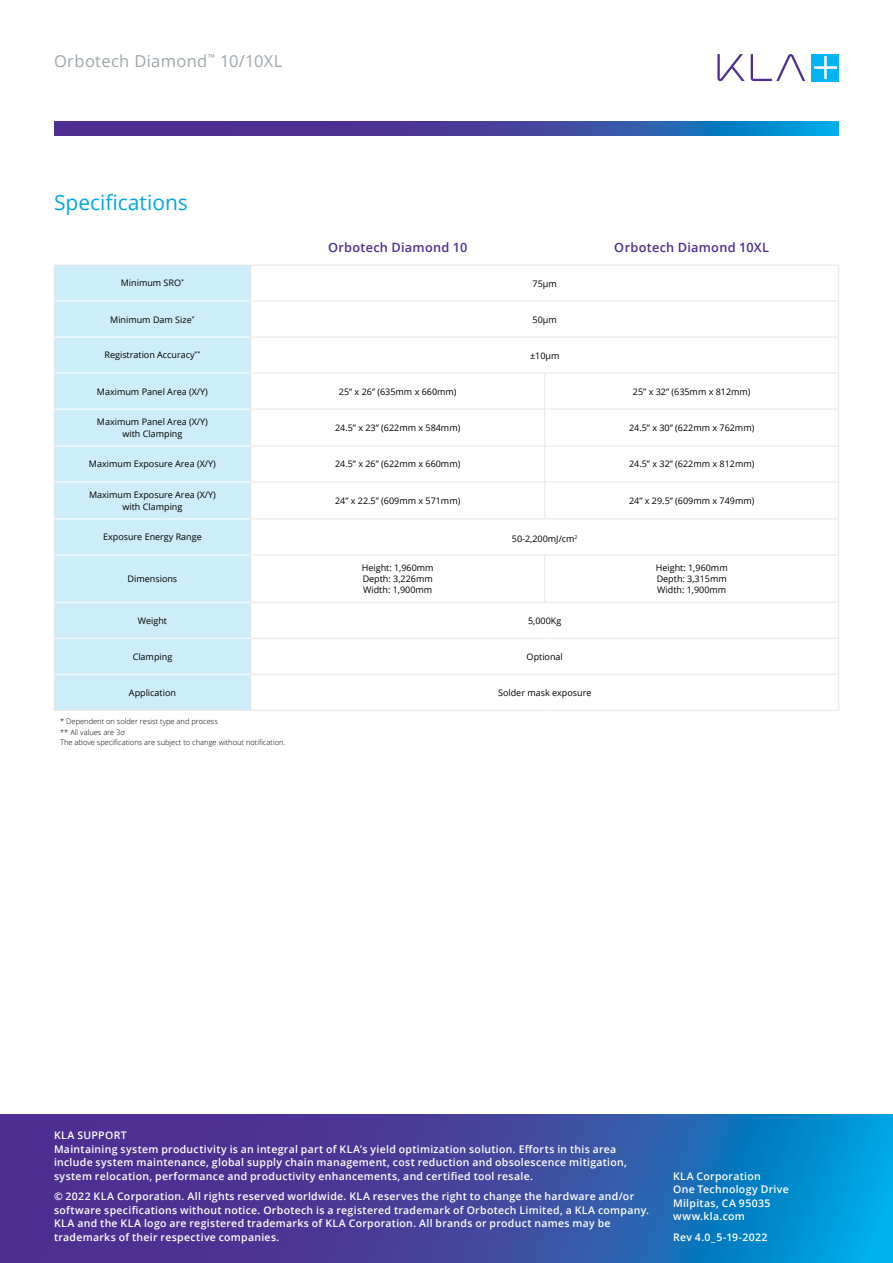
<style>
.page{position:relative;width:893px;height:1263px;background:#fff}
.page>*{position:absolute;margin:0;border:0;box-sizing:border-box;transform-origin:0 0}
.t1{font:21px "Open Sans";color:#00a7e1}
.t2{font:16.5px "Open Sans";letter-spacing:.02em;color:#9fa7ab}
.t3{font:600 12.75px "Open Sans";letter-spacing:.02em;color:#4e2f91}
.t4{font:600 10.5px/13.5px "Open Sans";letter-spacing:.03em;color:#fff}
.t5{font:9px/11.2px "Open Sans";color:#000;text-align:center}
.t6{font:300 7.5px/10.5px "Open Sans";color:#000}
</style>
<div class="page">
<svg style="left:0;top:1114px;width:893px;height:149px;background:#3651a6"></svg>
<svg style="left:751px;top:54px;width:54px;height:27px"></svg>
<svg style="left:717px;top:54px;width:28px;height:27px"></svg>
<div style="left:812px;top:54px;width:27px;height:27px;background:#00b5f1"></div>
<svg style="left:814px;top:56px;width:23px;height:23px"></svg>
<svg style="left:54px;top:122px;width:785px;height:13px;background:#3a4ba2"></svg>
<div style="left:55px;top:266px;width:195px;height:444px;background:#ccedf9"></div>
<hr style="left:54px;top:265px;width:197px;height:1px;background:#e6e7e8">
<hr style="left:54px;top:265px;width:1px;height:36px;background:#e6e7e8">
<hr style="left:251px;top:265px;width:294px;height:1px;background:#e6e7e8">
<hr style="left:250px;top:265px;width:1px;height:36px;background:#e6e7e8">
<hr style="left:545px;top:265px;width:294px;height:1px;background:#e6e7e8">
<hr style="left:838px;top:265px;width:1px;height:36px;background:#e6e7e8">
<hr style="left:54px;top:301px;width:1px;height:36px;background:#e6e7e8">
<hr style="left:250px;top:301px;width:295px;height:1px;background:#e6e7e8">
<hr style="left:250px;top:301px;width:1px;height:36px;background:#e6e7e8">
<hr style="left:545px;top:301px;width:294px;height:1px;background:#e6e7e8">
<hr style="left:838px;top:301px;width:1px;height:36px;background:#e6e7e8">
<hr style="left:54px;top:337px;width:1px;height:36px;background:#e6e7e8">
<hr style="left:250px;top:337px;width:295px;height:1px;background:#e6e7e8">
<hr style="left:250px;top:337px;width:1px;height:36px;background:#e6e7e8">
<hr style="left:545px;top:337px;width:294px;height:1px;background:#e6e7e8">
<hr style="left:838px;top:337px;width:1px;height:36px;background:#e6e7e8">
<hr style="left:54px;top:373px;width:1px;height:36px;background:#e6e7e8">
<hr style="left:250px;top:373px;width:295px;height:1px;background:#e6e7e8">
<hr style="left:250px;top:373px;width:1px;height:36px;background:#e6e7e8">
<hr style="left:545px;top:373px;width:294px;height:1px;background:#e6e7e8">
<hr style="left:544px;top:373px;width:1px;height:36px;background:#e6e7e8">
<hr style="left:838px;top:373px;width:1px;height:36px;background:#e6e7e8">
<hr style="left:54px;top:409px;width:1px;height:37px;background:#e6e7e8">
<hr style="left:250px;top:409px;width:295px;height:1px;background:#e6e7e8">
<hr style="left:250px;top:409px;width:1px;height:37px;background:#e6e7e8">
<hr style="left:545px;top:409px;width:294px;height:1px;background:#e6e7e8">
<hr style="left:544px;top:409px;width:1px;height:37px;background:#e6e7e8">
<hr style="left:838px;top:409px;width:1px;height:37px;background:#e6e7e8">
<hr style="left:54px;top:446px;width:1px;height:36px;background:#e6e7e8">
<hr style="left:250px;top:446px;width:295px;height:1px;background:#e6e7e8">
<hr style="left:250px;top:446px;width:1px;height:36px;background:#e6e7e8">
<hr style="left:545px;top:446px;width:294px;height:1px;background:#e6e7e8">
<hr style="left:544px;top:446px;width:1px;height:36px;background:#e6e7e8">
<hr style="left:838px;top:446px;width:1px;height:36px;background:#e6e7e8">
<hr style="left:54px;top:482px;width:1px;height:37px;background:#e6e7e8">
<hr style="left:250px;top:482px;width:295px;height:1px;background:#e6e7e8">
<hr style="left:250px;top:482px;width:1px;height:37px;background:#e6e7e8">
<hr style="left:545px;top:482px;width:294px;height:1px;background:#e6e7e8">
<hr style="left:544px;top:482px;width:1px;height:37px;background:#e6e7e8">
<hr style="left:838px;top:482px;width:1px;height:37px;background:#e6e7e8">
<hr style="left:54px;top:519px;width:1px;height:36px;background:#e6e7e8">
<hr style="left:250px;top:519px;width:295px;height:1px;background:#e6e7e8">
<hr style="left:250px;top:519px;width:1px;height:36px;background:#e6e7e8">
<hr style="left:545px;top:519px;width:294px;height:1px;background:#e6e7e8">
<hr style="left:838px;top:519px;width:1px;height:36px;background:#e6e7e8">
<hr style="left:54px;top:555px;width:1px;height:47px;background:#e6e7e8">
<hr style="left:250px;top:555px;width:295px;height:1px;background:#e6e7e8">
<hr style="left:250px;top:555px;width:1px;height:47px;background:#e6e7e8">
<hr style="left:545px;top:555px;width:294px;height:1px;background:#e6e7e8">
<hr style="left:544px;top:555px;width:1px;height:47px;background:#e6e7e8">
<hr style="left:838px;top:555px;width:1px;height:47px;background:#e6e7e8">
<hr style="left:54px;top:602px;width:1px;height:36px;background:#e6e7e8">
<hr style="left:250px;top:602px;width:295px;height:1px;background:#e6e7e8">
<hr style="left:250px;top:602px;width:1px;height:36px;background:#e6e7e8">
<hr style="left:545px;top:602px;width:294px;height:1px;background:#e6e7e8">
<hr style="left:838px;top:602px;width:1px;height:36px;background:#e6e7e8">
<hr style="left:54px;top:638px;width:1px;height:36px;background:#e6e7e8">
<hr style="left:250px;top:638px;width:295px;height:1px;background:#e6e7e8">
<hr style="left:250px;top:638px;width:1px;height:36px;background:#e6e7e8">
<hr style="left:545px;top:638px;width:294px;height:1px;background:#e6e7e8">
<hr style="left:838px;top:638px;width:1px;height:36px;background:#e6e7e8">
<hr style="left:54px;top:674px;width:1px;height:36px;background:#e6e7e8">
<hr style="left:250px;top:674px;width:295px;height:1px;background:#e6e7e8">
<hr style="left:250px;top:674px;width:1px;height:36px;background:#e6e7e8">
<hr style="left:545px;top:674px;width:294px;height:1px;background:#e6e7e8">
<hr style="left:838px;top:674px;width:1px;height:36px;background:#e6e7e8">
<hr style="left:54px;top:710px;width:197px;height:1px;background:#e6e7e8">
<hr style="left:251px;top:710px;width:294px;height:1px;background:#e6e7e8">
<hr style="left:545px;top:710px;width:294px;height:1px;background:#e6e7e8">
<hr style="left:54px;top:301px;width:196px;height:1px;background:#fff">
<hr style="left:54px;top:337px;width:196px;height:1px;background:#fff">
<hr style="left:54px;top:373px;width:196px;height:1px;background:#fff">
<hr style="left:54px;top:409px;width:196px;height:1px;background:#fff">
<hr style="left:54px;top:446px;width:196px;height:1px;background:#fff">
<hr style="left:54px;top:482px;width:196px;height:1px;background:#fff">
<hr style="left:54px;top:519px;width:196px;height:1px;background:#fff">
<hr style="left:54px;top:555px;width:196px;height:1px;background:#fff">
<hr style="left:54px;top:602px;width:196px;height:1px;background:#fff">
<hr style="left:54px;top:638px;width:196px;height:1px;background:#fff">
<hr style="left:54px;top:674px;width:196px;height:1px;background:#fff">
<h2 class="t2" style="left:54px;top:49px;width:230px">Orbotech Diamond<sup>™</sup> 10/10XL</h2>
<h1 class="t1" style="left:54px;top:188px;width:135px">Specifications</h1>
<p class="t3" style="left:328px;top:239px;width:141px">Orbotech Diamond 10</p>
<p class="t3" style="left:614px;top:239px;width:156px">Orbotech Diamond 10XL</p>
<p class="t5" style="left:121px;top:277px;width:65px">Minimum SRO<sup>*</sup></p>
<p class="t5" style="left:533px;top:277px;width:26px">75µm</p>
<p class="t5" style="left:110px;top:313px;width:86px">Minimum Dam Size<sup>*</sup></p>
<p class="t5" style="left:533px;top:313px;width:26px">50µm</p>
<p class="t5" style="left:105px;top:349px;width:97px">Registration Accuracy<sup>**</sup></p>
<p class="t5" style="left:530px;top:349px;width:31px">±10µm</p>
<p class="t5" style="left:97px;top:385px;width:112px">Maximum Panel Area (X/Y)</p>
<p class="t5" style="left:339px;top:385px;width:119px">25” x 26” (635mm x 660mm)</p>
<p class="t5" style="left:633px;top:385px;width:119px">25” x 32” (635mm x 812mm)</p>
<p class="t5" style="left:97px;top:415px;width:112px;line-height:12px">Maximum Panel Area (X/Y) with Clamping</p>
<p class="t5" style="left:335px;top:422px;width:127px">24.5” x 23” (622mm x 584mm)</p>
<p class="t5" style="left:629px;top:422px;width:127px">24.5” x 30” (622mm x 762mm)</p>
<p class="t5" style="left:89px;top:458px;width:128px">Maximum Exposure Area (X/Y)</p>
<p class="t5" style="left:335px;top:458px;width:127px">24.5” x 26” (622mm x 660mm)</p>
<p class="t5" style="left:629px;top:458px;width:127px">24.5” x 32” (622mm x 812mm)</p>
<p class="t5" style="left:89px;top:488px;width:128px;line-height:12px">Maximum Exposure Area (X/Y) with Clamping</p>
<p class="t5" style="left:335px;top:495px;width:127px">24” x 22.5” (609mm x 571mm)</p>
<p class="t5" style="left:629px;top:495px;width:127px">24” x 29.5” (609mm x 749mm)</p>
<p class="t5" style="left:103px;top:531px;width:100px">Exposure Energy Range</p>
<p class="t5" style="left:512px;top:533px;width:67px">50-2,200mJ/cm<sup>2</sup></p>
<p class="t5" style="left:128px;top:573px;width:51px">Dimensions</p>
<p class="t5" style="left:362px;top:562px;width:73px;text-align:justify">Height: 1,960mm Depth: 3,226mm Width: 1,900mm</p>
<p class="t5" style="left:656px;top:562px;width:73px;text-align:justify">Height: 1,960mm Depth: 3,315mm Width: 1,900mm</p>
<p class="t5" style="left:138px;top:615px;width:31px">Weight</p>
<p class="t5" style="left:528px;top:615px;width:35px">5,000Kg</p>
<p class="t5" style="left:133px;top:651px;width:41px">Clamping</p>
<p class="t5" style="left:527px;top:651px;width:38px">Optional</p>
<p class="t5" style="left:129px;top:687px;width:48px">Application</p>
<p class="t5" style="left:498px;top:687px;width:95px">Solder mask exposure</p>
<p class="t6" style="left:60px;top:716px;width:227px">* Dependent on solder resist type and process<br>** All values are 3σ<br>The above specifications are subject to change without notification.</p>
<p class="t4" style="left:54px;top:1128px;width:574px">KLA SUPPORT<br>Maintaining system productivity is an integral part of KLA’s yield optimization solution. Efforts in this area include system maintenance, global supply chain management, cost reduction and obsolescence mitigation, system relocation, performance and productivity enhancements, and certified tool resale.</p>
<p class="t4" style="left:54px;top:1189px;width:597px">© 2022 KLA Corporation. All rights reserved worldwide. KLA reserves the right to change the hardware and/or software specifications without notice. Orbotech is a registered trademark of Orbotech Limited, a KLA company.<br>KLA and the KLA logo are registered trademarks of KLA Corporation. All brands or product names may be trademarks of their respective companies.</p>
<p class="t4" style="left:673px;top:1169px;width:117px">KLA Corporation<br>One Technology Drive<br>Milpitas, CA 95035 www.kla.com</p>
<p class="t4" style="left:673px;top:1230px;width:96px">Rev 4.0_5-19-2022</p>
</div>
